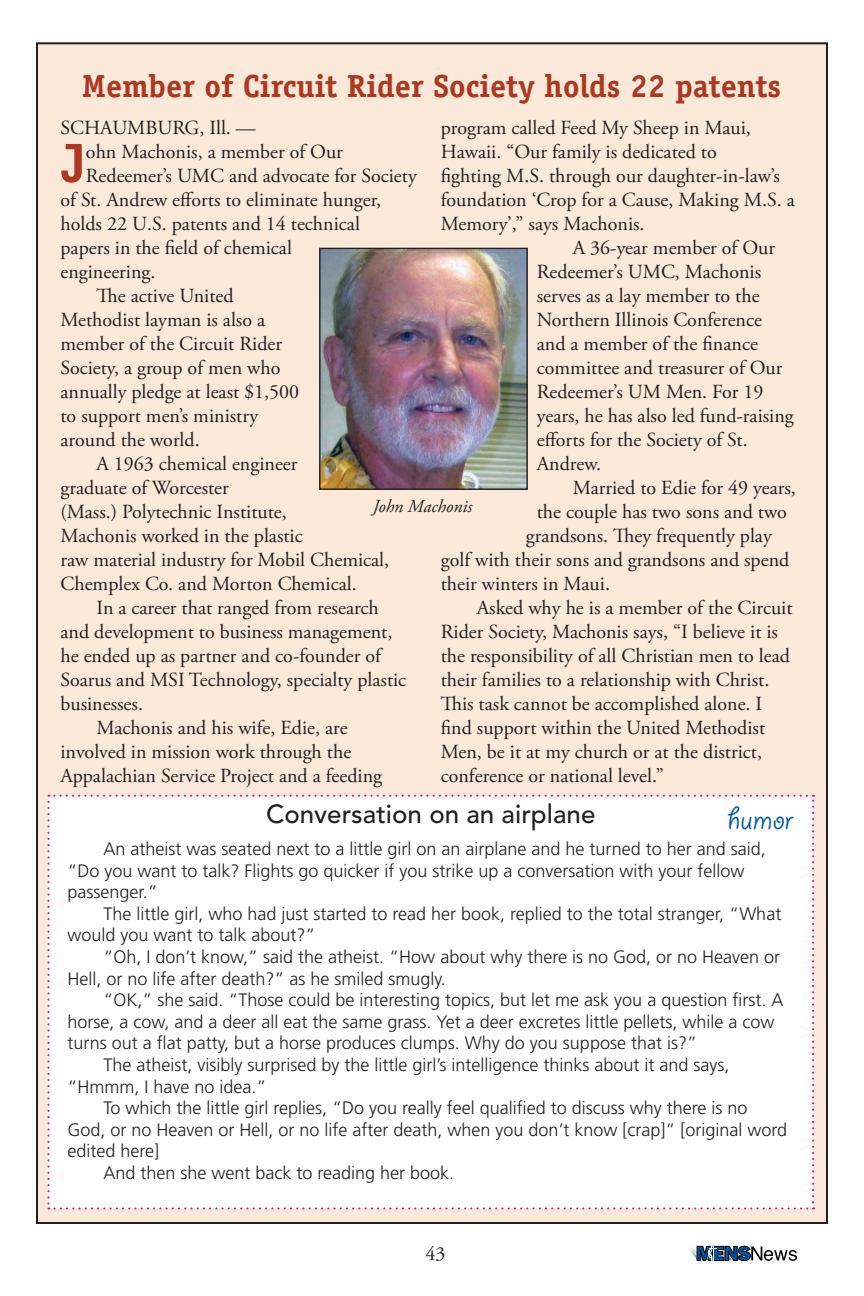
<style>
.page{position:relative;width:864px;height:1296px;background:#fff}
.page>*{position:absolute;margin:0;border:0;box-sizing:border-box;transform-origin:0 0}
.t1{font:700 55px "Officina Serif";color:#ac3821}
.t2{font:36px "Giddyup Std";color:#0055a4}
.t3{font:700 32px "Officina Serif";color:#ac3821}
.t4{font:500 26px "Avenir LT Std";color:#231f20}
.t5{font:20px "Adobe Garamond Pro";color:#231f20}
.t6{font:300 18px/21.6px "Frutiger";color:#231f20}
.t7{font:italic 18px "Adobe Garamond Pro";color:#231f20}
</style>
<div class="page">
<svg style="left:689px;top:1246px;width:108px;height:15px"></svg>
<div style="left:37px;top:43px;width:790px;height:1180px;background:#fae8d8"></div>
<img style="left:321px;top:250px;width:205px;height:238px">
<div style="left:319px;top:248px;width:209px;height:242px;border:1px solid #231f20"></div>
<div style="left:48px;top:795px;width:766px;height:414px;background:#fff"></div>
<h3 class="t3" style="left:82px;top:66px;width:701px">Member of Circuit Rider Society holds 22 patents</h3>
<p class="t5" style="left:60px;top:115px;width:197px">SCHAUMBURG, Ill. ––</p>
<h1 class="t1" style="left:60px;top:129px;width:27px">J</h1>
<p class="t5" style="left:86px;top:139px;width:258px">ohn Machonis, a member of Our</p>
<p class="t5" style="left:441px;top:115px;width:312px">program called Feed My Sheep in Maui,</p>
<p class="t5" style="left:441px;top:139px;width:278px">Hawaii. “Our family is dedicated to</p>
<p class="t5" style="left:441px;top:163px;width:341px">fighting M.S. through our daughter-in-law’s</p>
<p class="t5" style="left:441px;top:187px;width:356px">foundation ‘Crop for a Cause, Making M.S. a</p>
<p class="t5" style="left:441px;top:211px;width:205px">Memory’,” says Machonis.</p>
<p class="t5" style="left:573px;top:235px;width:204px">A 36-year member of Our</p>
<p class="t5" style="left:537px;top:259px;width:226px">Redeemer’s UMC, Machonis</p>
<p class="t5" style="left:537px;top:283px;width:224px">serves as a lay member to the</p>
<p class="t5" style="left:537px;top:307px;width:227px">Northern Illinois Conference</p>
<p class="t5" style="left:537px;top:331px;width:223px">and a member of the finance</p>
<p class="t5" style="left:537px;top:355px;width:247px">committee and treasurer of Our</p>
<p class="t5" style="left:537px;top:379px;width:228px">Redeemer’s UM Men. For 19</p>
<p class="t5" style="left:537px;top:403px;width:259px">years, he has also led fund-raising</p>
<p class="t5" style="left:537px;top:427px;width:212px">efforts for the Society of St.</p>
<p class="t5" style="left:537px;top:451px;width:66px">Andrew.</p>
<p class="t5" style="left:573px;top:475px;width:225px">Married to Edie for 49 years,</p>
<p class="t5" style="left:537px;top:499px;width:252px">the couple has two sons and two</p>
<p class="t5" style="left:526px;top:523px;width:247px">grandsons. They frequently play</p>
<p class="t5" style="left:441px;top:547px;width:350px">golf with their sons and grandsons and spend</p>
<p class="t5" style="left:441px;top:571px;width:171px">their winters in Maui.</p>
<p class="t5" style="left:477px;top:595px;width:317px">Asked why he is a member of the Circuit</p>
<p class="t5" style="left:441px;top:619px;width:339px">Rider Society, Machonis says, “I believe it is</p>
<p class="t5" style="left:441px;top:643px;width:351px">the responsibility of all Christian men to lead</p>
<p class="t5" style="left:441px;top:667px;width:330px">their families to a relationship with Christ.</p>
<p class="t5" style="left:441px;top:691px;width:323px">This task cannot be accomplished alone. I</p>
<p class="t5" style="left:441px;top:715px;width:326px">find support within the United Methodist</p>
<p class="t5" style="left:441px;top:739px;width:323px">Men, be it at my church or at the district,</p>
<p class="t5" style="left:441px;top:763px;width:225px">conference or national level.”</p>
<p class="t5" style="left:86px;top:163px;width:332px">Redeemer’s UMC and advocate for Society</p>
<p class="t5" style="left:60px;top:187px;width:322px">of St. Andrew efforts to eliminate hunger,</p>
<p class="t5" style="left:60px;top:211px;width:301px">holds 22 U.S. patents and 14 technical</p>
<p class="t5" style="left:60px;top:235px;width:233px">papers in the field of chemical</p>
<p class="t5" style="left:60px;top:259px;width:97px">engineering.</p>
<p class="t5" style="left:96px;top:283px;width:139px">The active United</p>
<p class="t5" style="left:60px;top:307px;width:206px">Methodist layman is also a</p>
<p class="t5" style="left:60px;top:331px;width:223px">member of the Circuit Rider</p>
<p class="t5" style="left:60px;top:355px;width:222px">Society, a group of men who</p>
<p class="t5" style="left:60px;top:379px;width:240px">annually pledge at least $1,500</p>
<p class="t5" style="left:60px;top:403px;width:199px">to support men’s ministry</p>
<p class="t5" style="left:60px;top:427px;width:141px">around the world.</p>
<p class="t5" style="left:96px;top:451px;width:203px">A 1963 chemical engineer</p>
<p class="t5" style="left:60px;top:475px;width:170px">graduate of Worcester</p>
<p class="t5" style="left:60px;top:499px;width:228px">(Mass.) Polytechnic Institute,</p>
<p class="t5" style="left:60px;top:523px;width:244px">Machonis worked in the plastic</p>
<p class="t5" style="left:60px;top:547px;width:330px">raw material industry for Mobil Chemical,</p>
<p class="t5" style="left:60px;top:571px;width:298px">Chemplex Co. and Morton Chemical.</p>
<p class="t5" style="left:96px;top:595px;width:284px">In a career that ranged from research</p>
<p class="t5" style="left:60px;top:619px;width:333px">and development to business management,</p>
<p class="t5" style="left:60px;top:643px;width:322px">he ended up as partner and co-founder of</p>
<p class="t5" style="left:60px;top:667px;width:347px">Soarus and MSI Technology, specialty plastic</p>
<p class="t5" style="left:60px;top:691px;width:84px">businesses.</p>
<p class="t5" style="left:96px;top:715px;width:253px">Machonis and his wife, Edie, are</p>
<p class="t5" style="left:60px;top:739px;width:292px">involved in mission work through the</p>
<p class="t5" style="left:60px;top:763px;width:323px">Appalachian Service Project and a feeding</p>
<p class="t7" style="left:373px;top:495px;width:101px">John Machonis</p>
<h3 class="t4" style="left:266px;top:799px;width:331px">Conversation on an airplane</h3>
<p class="t6" style="left:68px;top:838px;width:700px;text-indent:36px">An atheist was seated next to a little girl on an airplane and he turned to her and said, “Do you want to talk? Flights go quicker if you strike up a conversation with your fellow passenger.”</p>
<p class="t6" style="left:68px;top:903px;width:715px;text-indent:36px">The little girl, who had just started to read her book, replied to the total stranger, “What would you want to talk about?”</p>
<p class="t6" style="left:68px;top:946px;width:714px;text-indent:36px">“Oh, I don’t know,” said the atheist. “How about why there is no God, or no Heaven or<br>Hell, or no life after death?” as he smiled smugly.</p>
<p class="t6" style="left:104px;top:989px;width:681px">“OK,” she said. “Those could be interesting topics, but let me ask you a question first. A</p>
<p class="t6" style="left:68px;top:1011px;width:709px">horse, a cow, and a deer all eat the same grass. Yet a deer excretes little pellets, while a cow</p>
<p class="t6" style="left:68px;top:1032px;width:631px">turns out a flat patty, but a horse produces clumps. Why do you suppose that is?”</p>
<p class="t6" style="left:104px;top:1054px;width:628px">The atheist, visibly surprised by the little girl’s intelligence thinks about it and says,</p>
<p class="t6" style="left:68px;top:1075px;width:201px">“Hmmm, I have no idea.”</p>
<p class="t6" style="left:104px;top:1097px;width:646px">To which the little girl replies, “Do you really feel qualified to discuss why there is no</p>
<p class="t6" style="left:68px;top:1119px;width:721px">God, or no Heaven or Hell, or no life after death, when you don’t know [crap]” [original word</p>
<p class="t6" style="left:68px;top:1140px;width:93px">edited here]</p>
<p class="t6" style="left:104px;top:1162px;width:352px">And then she went back to reading her book.</p>
<h2 class="t2" style="left:728px;top:798px;width:67px">humor</h2>
<p class="t5" style="left:426px;top:1241px;width:21px">43</p>
</div>
